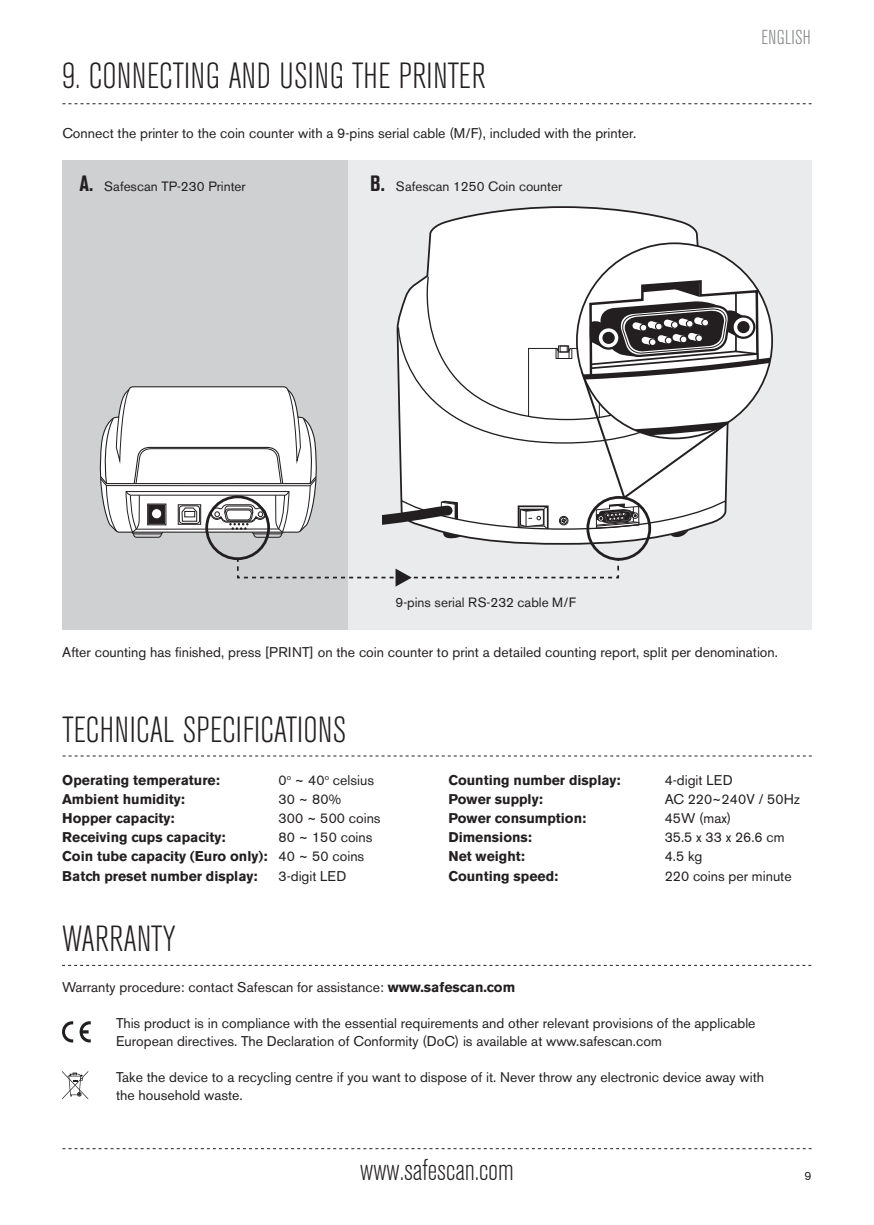
<style>
.page{position:relative;width:874px;height:1225px;background:#fff}
.page>*{position:absolute;margin:0;border:0;box-sizing:border-box;transform-origin:0 0}
.t1{font:300 condensed 36px "Akzidenz Grotesk BE";letter-spacing:.01em;color:#231f20}
.t2{font:300 condensed 30px "Akzidenz Grotesk BE";color:#231f20}
.t3{font:300 condensed 20px "Akzidenz Grotesk BE";letter-spacing:.015em;color:#808285}
.t4{font:19.8px "Myriad Pro";color:#231f20}
.t5{font:14px/18px "Akzidenz Grotesk BE";color:#231f20}
.t6{font:700 14px/19.2px "Akzidenz Grotesk BE";color:#231f20}
.t7{font:13.4px "Akzidenz Grotesk BE";color:#231f20}
.t8{font:12px "Akzidenz Grotesk BE";color:#231f20}
.s1{font-weight:700;font-stretch:condensed;font-size:22px}
.s2{font-weight:400}
.s3{font-weight:700}
</style>
<div class="page">
<svg style="left:62px;top:1148px;width:749px;height:1px"></svg>
<div style="left:63px;top:161px;width:285px;height:469px;background:#cfd0d2"></div>
<div style="left:348px;top:161px;width:463px;height:469px;background:#eaebec"></div>
<svg style="left:99px;top:387px;width:218px;height:151px;background:#e1e0e1"></svg>
<div style="left:205px;top:495px;width:65px;height:65px;border:3px solid #231f20;border-radius:50%"></div>
<svg style="left:236px;top:557px;width:383px;height:29px"></svg>
<svg style="left:395px;top:206px;width:304px;height:361px"></svg>
<div style="left:586px;top:496px;width:64px;height:64px;border:3px solid #231f20;border-radius:50%"></div>
<svg style="left:62px;top:103px;width:749px;height:1px"></svg>
<svg style="left:62px;top:965px;width:748px;height:1px"></svg>
<svg style="left:62px;top:1021px;width:11px;height:21px"></svg>
<svg style="left:79px;top:1021px;width:12px;height:21px"></svg>
<svg style="left:62px;top:1071px;width:26px;height:28px"></svg>
<svg style="left:63px;top:755px;width:748px;height:1px"></svg>
<svg style="left:382px;top:243px;width:389px;height:296px;background:#dfdfdf"></svg>
<h1 class="t1" style="left:62px;top:57px;width:424px">9. CONNECTING AND USING THE PRINTER</h1>
<p class="t5" style="left:62px;top:124px;width:575px">Connect the printer to the coin counter with a 9-pins serial cable (M/F), included with the printer.</p>
<p class="t7" style="left:79px;top:178px;width:168px"><span class="s1">A.</span> Safescan TP-230 Printer</p>
<p class="t7" style="left:370px;top:178px;width:193px"><span class="s1">B.</span> Safescan 1250 Coin counter</p>
<h3 class="t3" style="left:761px;top:27px;width:51px">ENGLISH</h3>
<p class="t7" style="left:395px;top:595px;width:182px">9-pins serial RS-232 cable M/F</p>
<p class="t5" style="left:62px;top:643px;width:717px">After counting has finished, press [PRINT] on the coin counter to print a detailed counting report, split per denomination.</p>
<h1 class="t1" style="left:63px;top:710px;width:285px">TECHNICAL SPECIFICATIONS</h1>
<p class="t6" style="left:62px;top:770px;width:159px">Operating temperature:</p>
<p class="t5" style="left:278px;top:771px;width:97px">0<sup>o</sup> ~ 40<sup>o</sup> celsius</p>
<p class="t6" style="left:62px;top:789px;width:124px">Ambient humidity:</p>
<p class="t5" style="left:278px;top:790px;width:64px">30 ~ 80%</p>
<p class="t6" style="left:62px;top:808px;width:114px">Hopper capacity:</p>
<p class="t5" style="left:278px;top:809px;width:104px">300 ~ 500 coins</p>
<p class="t6" style="left:62px;top:828px;width:165px">Receiving cups capacity:</p>
<p class="t6" style="left:62px;top:828px;width:311px;text-indent:216px"><span class="s2">80 ~ 150 coins<br></span>Coin tube capacity (Euro only): <span class="s2">40 ~ 50 coins<br></span>Batch preset number display:</p>
<p class="t5" style="left:278px;top:867px;width:69px">3-digit LED</p>
<p class="t6" style="left:448px;top:770px;width:174px">Counting number display:</p>
<p class="t5" style="left:664px;top:771px;width:69px">4-digit LED</p>
<p class="t6" style="left:448px;top:789px;width:96px">Power supply:</p>
<p class="t5" style="left:664px;top:790px;width:137px">AC 220~240V / 50Hz</p>
<p class="t6" style="left:448px;top:808px;width:139px">Power consumption:</p>
<p class="t5" style="left:664px;top:809px;width:68px">45W (max)</p>
<p class="t6" style="left:448px;top:828px;width:85px">Dimensions:</p>
<p class="t5" style="left:664px;top:828px;width:121px">35.5 x 33 x 26.6 cm</p>
<p class="t6" style="left:448px;top:847px;width:78px">Net weight:</p>
<p class="t5" style="left:664px;top:847px;width:39px">4.5 kg</p>
<p class="t6" style="left:448px;top:866px;width:111px">Counting speed:</p>
<p class="t5" style="left:664px;top:866px;width:128px">220 coins per minute</p>
<h1 class="t1" style="left:62px;top:919px;width:115px">WARRANTY</h1>
<p class="t5" style="left:62px;top:977px;width:454px">Warranty procedure: contact Safescan for assistance: <span class="s3">www.safescan.com</span></p>
<p class="t5" style="left:116px;top:1013px;width:640px">This product is in compliance with the essential requirements and other relevant provisions of the applicable<br>European directives. The Declaration of Conformity (DoC) is available at www.safescan.com</p>
<p class="t5" style="left:116px;top:1067px;width:649px">Take the device to a recycling centre if you want to dispose of it. Never throw any electronic device away with the household waste.</p>
<h3 class="t4" style="left:128px;top:921px;width:41px">Click</h3>
<h2 class="t2" style="left:360px;top:1153px;width:155px">www.safescan.com</h2>
<p class="t8" style="left:804px;top:1168px;width:8px">9</p>
</div>
